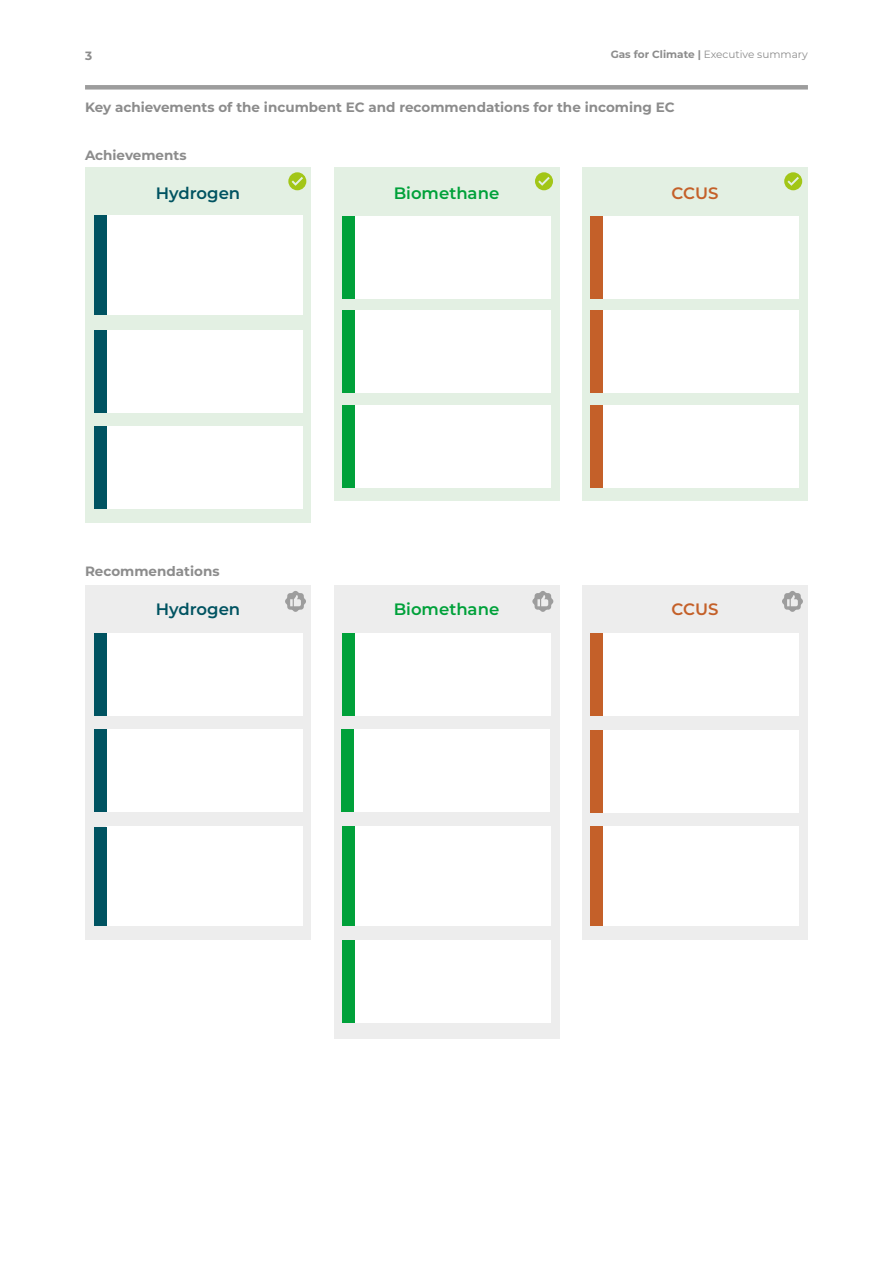
<style>
.page{position:relative;width:893px;height:1263px;background:#fff}
.page>*{position:absolute;margin:0;border:0;box-sizing:border-box;transform-origin:0 0}
.t1{font:600 16.5px "Montserrat";color:#00a13a}
.t2{font:600 16.5px "Montserrat";color:#005361}
.t3{font:600 16.5px "Montserrat";letter-spacing:-.005em;color:#c46029}
.t4{font:700 13.5px "Montserrat";color:#8c8c8c}
.t5{font:700 12px "Montserrat";color:#8c8c8c}
.t6{font:10.5px "Montserrat";color:#8c8c8c}
.s1{font-weight:700}
</style>
<div class="page">
<div style="left:85px;top:168px;width:226px;height:355px;background:#e3f0e3"></div>
<div style="left:333px;top:168px;width:226px;height:333px;background:#e3f0e3"></div>
<div style="left:582px;top:168px;width:226px;height:333px;background:#e3f0e3"></div>
<div style="left:85px;top:85px;width:723px;height:5px;background:#9d9d9d"></div>
<div style="left:354px;top:216px;width:197px;height:82px;background:#fff"></div>
<div style="left:603px;top:216px;width:196px;height:82px;background:#fff"></div>
<div style="left:354px;top:310px;width:197px;height:83px;background:#fff"></div>
<div style="left:603px;top:310px;width:196px;height:83px;background:#fff"></div>
<div style="left:603px;top:405px;width:196px;height:82px;background:#fff"></div>
<div style="left:354px;top:405px;width:197px;height:82px;background:#fff"></div>
<div style="left:107px;top:216px;width:196px;height:99px;background:#fff"></div>
<div style="left:95px;top:216px;width:12px;height:99px;background:#005361"></div>
<div style="left:107px;top:426px;width:196px;height:83px;background:#fff"></div>
<div style="left:95px;top:426px;width:12px;height:83px;background:#005361"></div>
<div style="left:107px;top:330px;width:196px;height:83px;background:#fff"></div>
<div style="left:95px;top:330px;width:12px;height:83px;background:#005361"></div>
<div style="left:342px;top:216px;width:12px;height:82px;background:#00a13a"></div>
<div style="left:591px;top:216px;width:12px;height:82px;background:#c46029"></div>
<div style="left:342px;top:310px;width:12px;height:83px;background:#00a13a"></div>
<div style="left:591px;top:310px;width:12px;height:83px;background:#c46029"></div>
<div style="left:591px;top:405px;width:12px;height:82px;background:#c46029"></div>
<div style="left:342px;top:405px;width:12px;height:82px;background:#00a13a"></div>
<div style="left:85px;top:585px;width:226px;height:355px;background:#ededed"></div>
<div style="left:333px;top:585px;width:226px;height:453px;background:#ededed"></div>
<div style="left:582px;top:585px;width:226px;height:355px;background:#ededed"></div>
<div style="left:354px;top:940px;width:197px;height:83px;background:#fff"></div>
<div style="left:603px;top:633px;width:196px;height:83px;background:#fff"></div>
<div style="left:603px;top:826px;width:196px;height:99px;background:#fff"></div>
<div style="left:107px;top:729px;width:196px;height:83px;background:#fff"></div>
<div style="left:107px;top:826px;width:196px;height:99px;background:#fff"></div>
<div style="left:107px;top:633px;width:196px;height:83px;background:#fff"></div>
<div style="left:354px;top:633px;width:197px;height:83px;background:#fff"></div>
<div style="left:354px;top:826px;width:197px;height:99px;background:#fff"></div>
<div style="left:353px;top:730px;width:197px;height:82px;background:#fff"></div>
<div style="left:603px;top:730px;width:196px;height:82px;background:#fff"></div>
<div style="left:342px;top:940px;width:12px;height:83px;background:#00a13a"></div>
<div style="left:591px;top:633px;width:12px;height:83px;background:#c46029"></div>
<div style="left:591px;top:826px;width:12px;height:99px;background:#c46029"></div>
<div style="left:95px;top:730px;width:12px;height:82px;background:#005361"></div>
<div style="left:95px;top:827px;width:12px;height:98px;background:#005361"></div>
<div style="left:95px;top:633px;width:12px;height:83px;background:#005361"></div>
<div style="left:342px;top:633px;width:12px;height:83px;background:#00a13a"></div>
<div style="left:342px;top:826px;width:12px;height:99px;background:#00a13a"></div>
<div style="left:341px;top:730px;width:12px;height:82px;background:#00a13a"></div>
<div style="left:591px;top:730px;width:12px;height:82px;background:#c46029"></div>
<svg style="left:288px;top:172px;width:18px;height:18px"></svg>
<svg style="left:535px;top:172px;width:18px;height:18px"></svg>
<svg style="left:784px;top:172px;width:18px;height:18px"></svg>
<svg style="left:285px;top:591px;width:21px;height:21px"></svg>
<svg style="left:532px;top:591px;width:22px;height:21px"></svg>
<svg style="left:782px;top:591px;width:21px;height:21px"></svg>
<p class="t5" style="left:85px;top:47px;width:9px">3</p>
<p class="t6" style="left:611px;top:47px;width:199px"><span class="s1">Gas for Climate |</span> Executive summary</p>
<p class="t4" style="left:85px;top:97px;width:591px">Key achievements of the incumbent EC and recommendations for the incoming EC</p>
<p class="t4" style="left:85px;top:145px;width:103px">Achievements</p>
<p class="t2" style="left:156px;top:182px;width:86px">Hydrogen</p>
<p class="t1" style="left:394px;top:182px;width:107px">Biomethane</p>
<p class="t3" style="left:671px;top:182px;width:49px">CCUS</p>
<p class="t4" style="left:85px;top:561px;width:136px">Recommendations</p>
<p class="t2" style="left:156px;top:597px;width:86px">Hydrogen</p>
<p class="t1" style="left:394px;top:597px;width:107px">Biomethane</p>
<p class="t3" style="left:671px;top:597px;width:49px">CCUS</p>
</div>
